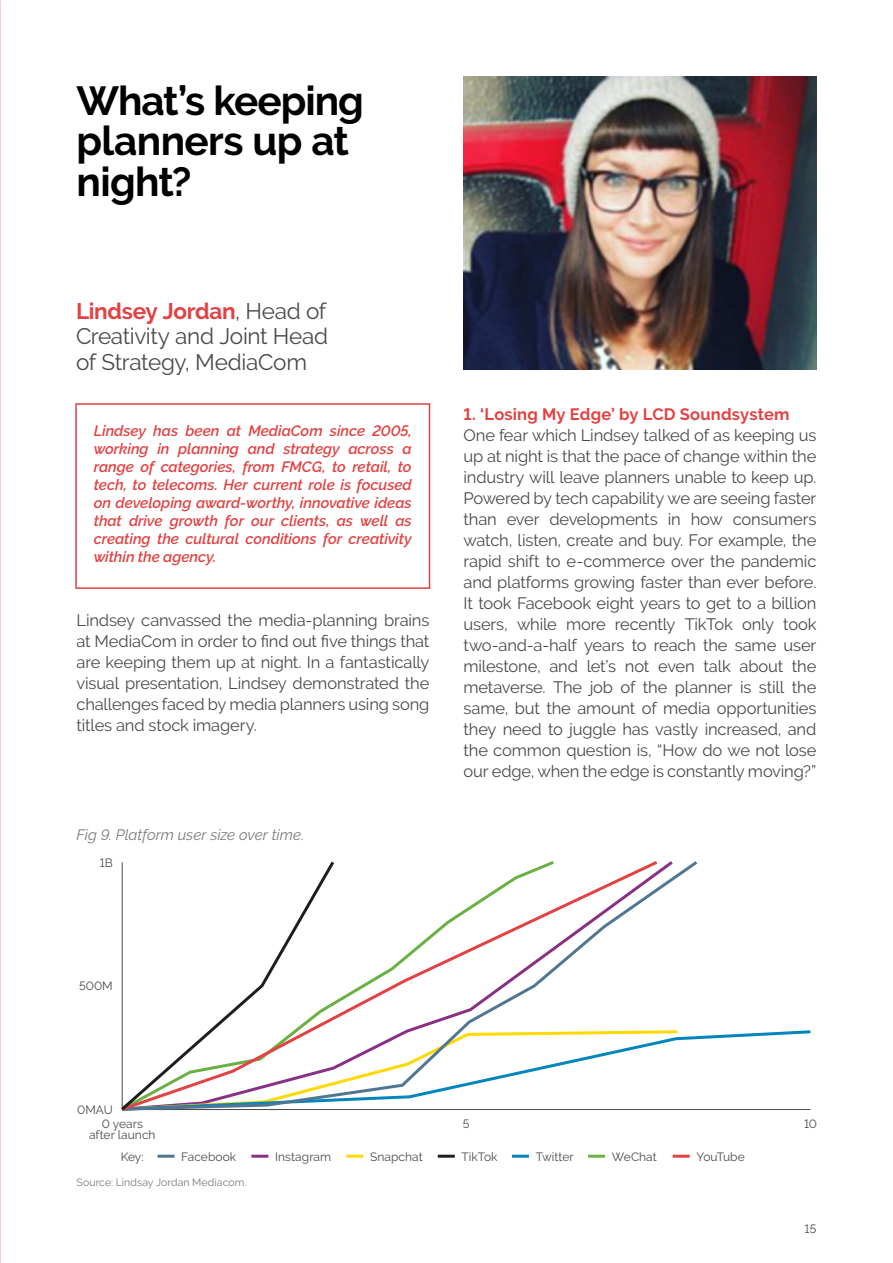
<style>
.page{position:relative;width:893px;height:1263px;background:#fff}
.page>*{position:absolute;margin:0;border:0;box-sizing:border-box;transform-origin:0 0}
.t1{font:700 40.5px/40.5px "Raleway";letter-spacing:-.02em;color:#000}
.t2{font:22.5px/25.5px "Raleway";letter-spacing:-.015em;color:#4a4a49;text-align:justify}
.t3{font:16.5px/21px "Raleway";letter-spacing:-.01em;color:#4a4a49;text-align:justify}
.t4{font:700 16.5px "Raleway";letter-spacing:.01em;color:#e24243}
.t5{font:italic 600 15px/18px "Raleway";letter-spacing:-.005em;color:#e24243;text-align:justify}
.t6{font:italic 15px "Raleway";color:#7c797c}
.t7{font:12px "Raleway";letter-spacing:.005em;color:#4a4a49}
.t8{font:12px "Raleway";letter-spacing:-.035em;color:#4a4a49}
.t9{font:10.5px "Raleway";letter-spacing:.01em;color:#7c797c}
.s1{font-weight:700;color:#e24243}
</style>
<div class="page">
<img style="left:463px;top:77px;width:353px;height:293px">
<div style="left:75px;top:403px;width:355px;height:186px;border:2px solid #e24243"></div>
<hr style="left:158px;top:1155px;width:17px;height:3px;background:#507693">
<hr style="left:251px;top:1155px;width:17px;height:3px;background:#883084">
<hr style="left:346px;top:1155px;width:17px;height:3px;background:#ffd900">
<hr style="left:438px;top:1155px;width:17px;height:3px;background:#1e1e1c">
<hr style="left:512px;top:1155px;width:17px;height:3px;background:#0085bc">
<hr style="left:588px;top:1155px;width:17px;height:3px;background:#69b144">
<hr style="left:673px;top:1155px;width:17px;height:3px;background:#e24243">
<svg style="left:701px;top:1030px;width:110px;height:80px"></svg>
<svg style="left:337px;top:861px;width:324px;height:249px"></svg>
<svg style="left:121px;top:861px;width:216px;height:250px"></svg>
<h1 class="t1" style="left:77px;top:80px;width:289px">What’s keeping planners up at night?</h1>
<h2 class="t2" style="left:76px;top:298px;width:253px"><span class="s1">Lindsey Jordan</span>, Head of Creativity and Joint Head of Strategy, MediaCom</h2>
<p class="t5" style="left:94px;top:422px;width:319px">Lindsey has been at MediaCom since 2005, working in planning and strategy across a range of categories, from FMCG, to retail, to tech, to telecoms. Her current role is focused on developing award-worthy, innovative ideas that drive growth for our clients, as well as creating the cultural conditions for creativity within the agency.</p>
<p class="t3" style="left:77px;top:609px;width:354px">Lindsey canvassed the media-planning brains at MediaCom in order to find out five things that are keeping them up at night. In a fantastically visual presentation, Lindsey demonstrated the challenges faced by media planners using song titles and stock imagery.</p>
<p class="t6" style="left:77px;top:826px;width:229px">Fig 9. Platform user size over time.</p>
<p class="t7" style="left:100px;top:856px;width:14px">1B</p>
<p class="t4" style="left:463px;top:404px;width:327px">1. ‘Losing My Edge’ by LCD Soundsystem</p>
<p class="t3" style="left:463px;top:424px;width:354px">One fear which Lindsey talked of as keeping us up at night is that the pace of change within the industry will leave planners unable to keep up.<br>Powered by tech capability we are seeing faster than ever developments in how consumers watch, listen, create and buy. For example, the rapid shift to e-commerce over the pandemic and platforms growing faster than ever before.<br>It took Facebook eight years to get to a billion users, while more recently TikTok only took two-and-a-half years to reach the same user milestone, and let’s not even talk about the metaverse. The job of the planner is still the same, but the amount of media opportunities they need to juggle has vastly increased, and the common question is, “How do we not lose our edge, when the edge is constantly moving?”</p>
<p class="t7" style="left:79px;top:979px;width:35px">500M</p>
<p class="t7" style="left:77px;top:1102px;width:37px">0MAU</p>
<p class="t7" style="left:102px;top:1117px;width:43px">0 years</p>
<p class="t7" style="left:463px;top:1117px;width:8px">5</p>
<p class="t7" style="left:804px;top:1117px;width:14px">10</p>
<p class="t7" style="left:89px;top:1127px;width:68px">after launch</p>
<p class="t7" style="left:121px;top:1149px;width:25px">Key:</p>
<p class="t7" style="left:181px;top:1149px;width:57px">Facebook</p>
<p class="t7" style="left:275px;top:1149px;width:58px">Instagram</p>
<p class="t7" style="left:370px;top:1149px;width:54px">Snapchat</p>
<p class="t7" style="left:462px;top:1149px;width:37px">TikTok</p>
<p class="t7" style="left:536px;top:1149px;width:39px">Twitter</p>
<p class="t7" style="left:612px;top:1149px;width:46px">WeChat</p>
<p class="t8" style="left:696px;top:1149px;width:50px">YouTube</p>
<p class="t9" style="left:77px;top:1177px;width:172px">Source: Lindsay Jordan Mediacom.</p>
<p class="t7" style="left:805px;top:1222px;width:13px">15</p>
</div>
